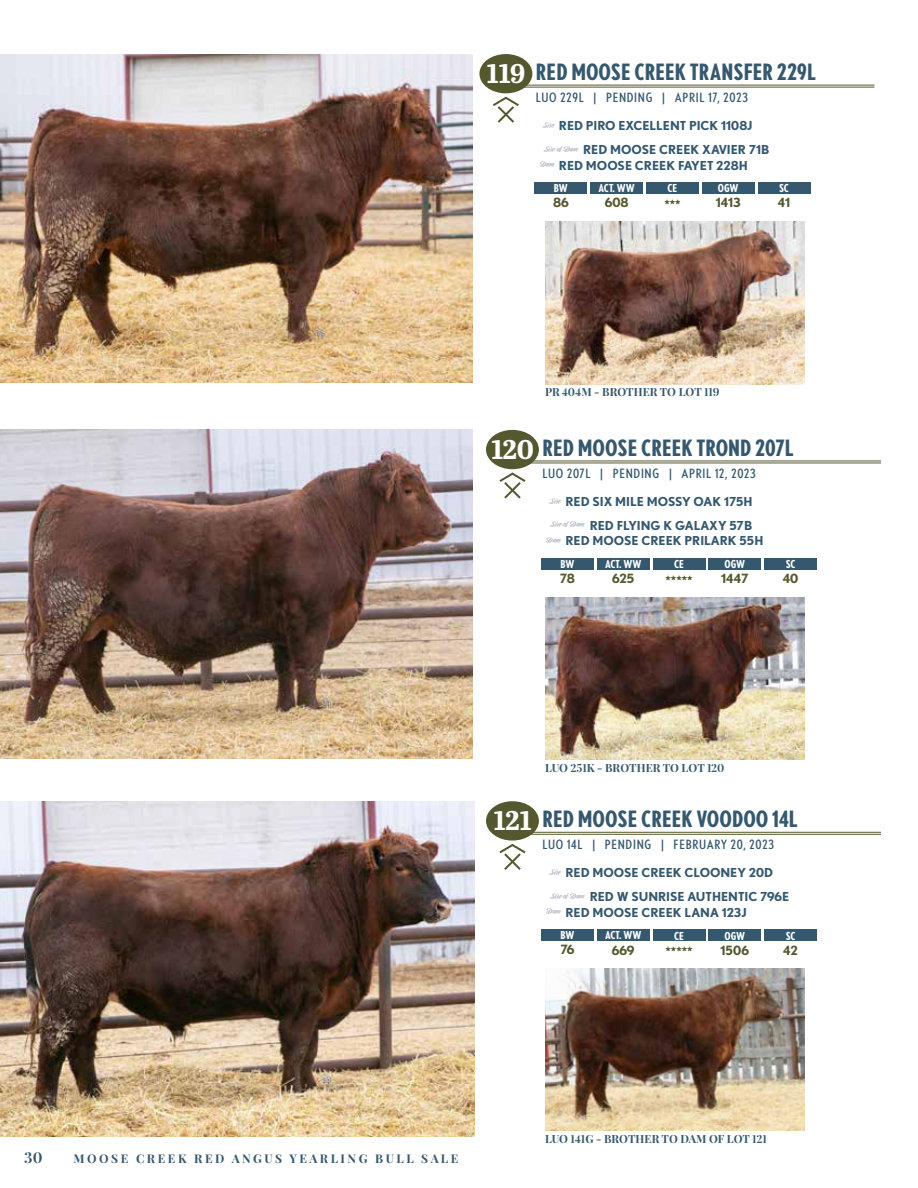
<style>
.page{position:relative;width:918px;height:1188px;background:#fff}
.page>*{position:absolute;margin:0;border:0;box-sizing:border-box;transform-origin:0 0}
.t1{font:700 27px "Abril Text";letter-spacing:-.01em;color:#fff}
.t2{font:700 condensed 22.5px "Nobel";color:#35586e}
.t3{font:700 15px "Playfair Display";color:#35586e}
.t4{font:condensed 12.9px "Nobel";letter-spacing:.05em;color:#35586e;scale:1.12 1}
.t5{font:700 12.75px "Nobel";color:#55582e}
.t6{font:700 12.3px "Nobel";color:#35586e}
.t7{font:700 12px "Playfair Display";letter-spacing:.21em;color:#35586e}
.t8{font:700 11.25px "Playfair Display";letter-spacing:.005em;color:#35586e}
.t9{font:700 condensed 10.95px "Nobel";letter-spacing:-.01em;color:#fff;scale:1.04 1}
.t10{font:6.75px "Indie";color:#b3b8c3;scale:1.11 1}
</style>
<div class="page">
<img style="left:0;top:54px;width:473px;height:328px">
<img style="left:0;top:430px;width:473px;height:328px">
<img style="left:0;top:801px;width:475px;height:335px">
<div style="left:479px;top:54px;width:53px;height:39px;background:#55582e;border-radius:50%"></div>
<svg style="left:493px;top:96px;width:26px;height:27px"></svg>
<hr style="left:519px;top:87px;width:355px;height:1px;background:#55582e">
<hr style="left:519px;top:85px;width:355px;height:1px;background:#55582e">
<div style="left:534px;top:182px;width:53px;height:12px;background:#35586e"></div>
<div style="left:590px;top:182px;width:53px;height:12px;background:#35586e"></div>
<div style="left:646px;top:182px;width:53px;height:12px;background:#35586e"></div>
<div style="left:702px;top:182px;width:53px;height:12px;background:#35586e"></div>
<div style="left:758px;top:182px;width:53px;height:12px;background:#35586e"></div>
<div style="left:486px;top:430px;width:53px;height:39px;background:#55582e;border-radius:50%"></div>
<svg style="left:499px;top:472px;width:27px;height:27px"></svg>
<hr style="left:526px;top:462px;width:355px;height:1px;background:#55582e">
<hr style="left:526px;top:460px;width:355px;height:1px;background:#55582e">
<div style="left:541px;top:558px;width:53px;height:12px;background:#35586e"></div>
<div style="left:597px;top:558px;width:53px;height:12px;background:#35586e"></div>
<div style="left:653px;top:558px;width:53px;height:12px;background:#35586e"></div>
<div style="left:708px;top:558px;width:53px;height:12px;background:#35586e"></div>
<div style="left:764px;top:558px;width:53px;height:12px;background:#35586e"></div>
<div style="left:486px;top:801px;width:53px;height:40px;background:#55582e;border-radius:50%"></div>
<svg style="left:499px;top:844px;width:27px;height:26px"></svg>
<hr style="left:526px;top:834px;width:355px;height:1px;background:#55582e">
<hr style="left:526px;top:832px;width:355px;height:1px;background:#55582e">
<div style="left:541px;top:929px;width:53px;height:12px;background:#35586e"></div>
<div style="left:597px;top:929px;width:53px;height:12px;background:#35586e"></div>
<div style="left:653px;top:929px;width:53px;height:12px;background:#35586e"></div>
<div style="left:708px;top:929px;width:53px;height:12px;background:#35586e"></div>
<div style="left:764px;top:929px;width:53px;height:12px;background:#35586e"></div>
<img style="left:545px;top:222px;width:259px;height:162px">
<img style="left:545px;top:597px;width:259px;height:163px">
<img style="left:545px;top:968px;width:259px;height:162px">
<h1 class="t1" style="left:486px;top:54px;width:41px">119</h1>
<h2 class="t2" style="left:536px;top:59px;width:282px">RED MOOSE CREEK TRANSFER 229L</h2>
<p class="t4" style="left:536px;top:90px;width:191px">LUO 229L | PENDING | APRIL 17, 2023</p>
<p class="t6" style="left:559px;top:119px;width:195px">RED PIRO EXCELLENT PICK 1108J</p>
<p class="t6" style="left:559px;top:158px;width:190px">RED MOOSE CREEK FAYET 228H</p>
<p class="t10" style="left:544px;top:121px;width:11px">Sire</p>
<p class="t10" style="left:540px;top:160px;width:15px">Dam</p>
<p class="t6" style="left:583px;top:142px;width:188px">RED MOOSE CREEK XAVIER 71B</p>
<p class="t10" style="left:545px;top:144px;width:32px">Sire of Dam</p>
<p class="t9" style="left:554px;top:182px;width:15px">BW</p>
<p class="t9" style="left:599px;top:182px;width:36px">ACT. WW</p>
<p class="t5" style="left:553px;top:195px;width:17px">86</p>
<p class="t5" style="left:605px;top:195px;width:25px">608</p>
<p class="t9" style="left:668px;top:182px;width:11px">CE</p>
<p class="t5" style="left:664px;top:197px;width:18px">***</p>
<p class="t9" style="left:718px;top:182px;width:21px">OGW</p>
<p class="t5" style="left:716px;top:195px;width:27px">1413</p>
<p class="t9" style="left:779px;top:182px;width:11px">SC</p>
<p class="t5" style="left:778px;top:195px;width:14px">41</p>
<p class="t8" style="left:545px;top:385px;width:176px">PR 404M - BROTHER TO LOT 119</p>
<h1 class="t1" style="left:491px;top:429px;width:45px">120</h1>
<h2 class="t2" style="left:542px;top:435px;width:253px">RED MOOSE CREEK TROND 207L</h2>
<p class="t4" style="left:542px;top:466px;width:192px">LUO 207L | PENDING | APRIL 12, 2023</p>
<p class="t6" style="left:565px;top:494px;width:189px">RED SIX MILE MOSSY OAK 175H</p>
<p class="t6" style="left:565px;top:534px;width:199px">RED MOOSE CREEK PRILARK 55H</p>
<p class="t10" style="left:551px;top:496px;width:11px">Sire</p>
<p class="t10" style="left:547px;top:536px;width:15px">Dam</p>
<p class="t6" style="left:590px;top:518px;width:164px">RED FLYING K GALAXY 57B</p>
<p class="t10" style="left:552px;top:520px;width:32px">Sire of Dam</p>
<p class="t9" style="left:561px;top:558px;width:15px">BW</p>
<p class="t9" style="left:605px;top:558px;width:36px">ACT. WW</p>
<p class="t5" style="left:560px;top:571px;width:17px">78</p>
<p class="t5" style="left:612px;top:571px;width:24px">625</p>
<p class="t9" style="left:674px;top:558px;width:11px">CE</p>
<p class="t5" style="left:665px;top:573px;width:29px">*****</p>
<p class="t9" style="left:725px;top:558px;width:21px">OGW</p>
<p class="t5" style="left:721px;top:571px;width:29px">1447</p>
<p class="t9" style="left:786px;top:558px;width:11px">SC</p>
<p class="t5" style="left:783px;top:571px;width:17px">40</p>
<p class="t8" style="left:545px;top:761px;width:181px">LUO 251K - BROTHER TO LOT 120</p>
<h1 class="t1" style="left:494px;top:801px;width:40px">121</h1>
<h2 class="t2" style="left:542px;top:806px;width:257px">RED MOOSE CREEK VOODOO 14L</h2>
<p class="t4" style="left:542px;top:837px;width:208px">LUO 14L | PENDING | FEBRUARY 20, 2023</p>
<p class="t6" style="left:565px;top:866px;width:209px">RED MOOSE CREEK CLOONEY 20D</p>
<p class="t6" style="left:565px;top:905px;width:183px">RED MOOSE CREEK LANA 123J</p>
<p class="t10" style="left:551px;top:868px;width:11px">Sire</p>
<p class="t10" style="left:547px;top:907px;width:15px">Dam</p>
<p class="t6" style="left:590px;top:889px;width:201px">RED W SUNRISE AUTHENTIC 796E</p>
<p class="t10" style="left:552px;top:891px;width:32px">Sire of Dam</p>
<p class="t9" style="left:561px;top:929px;width:15px">BW</p>
<p class="t9" style="left:605px;top:929px;width:36px">ACT. WW</p>
<p class="t5" style="left:560px;top:942px;width:16px">76</p>
<p class="t5" style="left:612px;top:942px;width:24px">669</p>
<p class="t9" style="left:674px;top:929px;width:11px">CE</p>
<p class="t5" style="left:665px;top:944px;width:29px">*****</p>
<p class="t9" style="left:725px;top:929px;width:21px">OGW</p>
<p class="t5" style="left:721px;top:942px;width:30px">1506</p>
<p class="t9" style="left:786px;top:929px;width:11px">SC</p>
<p class="t5" style="left:783px;top:942px;width:16px">42</p>
<p class="t3" style="left:24px;top:1148px;width:20px">30</p>
<p class="t7" style="left:74px;top:1151px;width:386px">MOOSE CREEK RED ANGUS YEARLING BULL SALE</p>
<p class="t8" style="left:545px;top:1132px;width:223px">LUO 141G - BROTHER TO DAM OF LOT 121</p>
</div>
